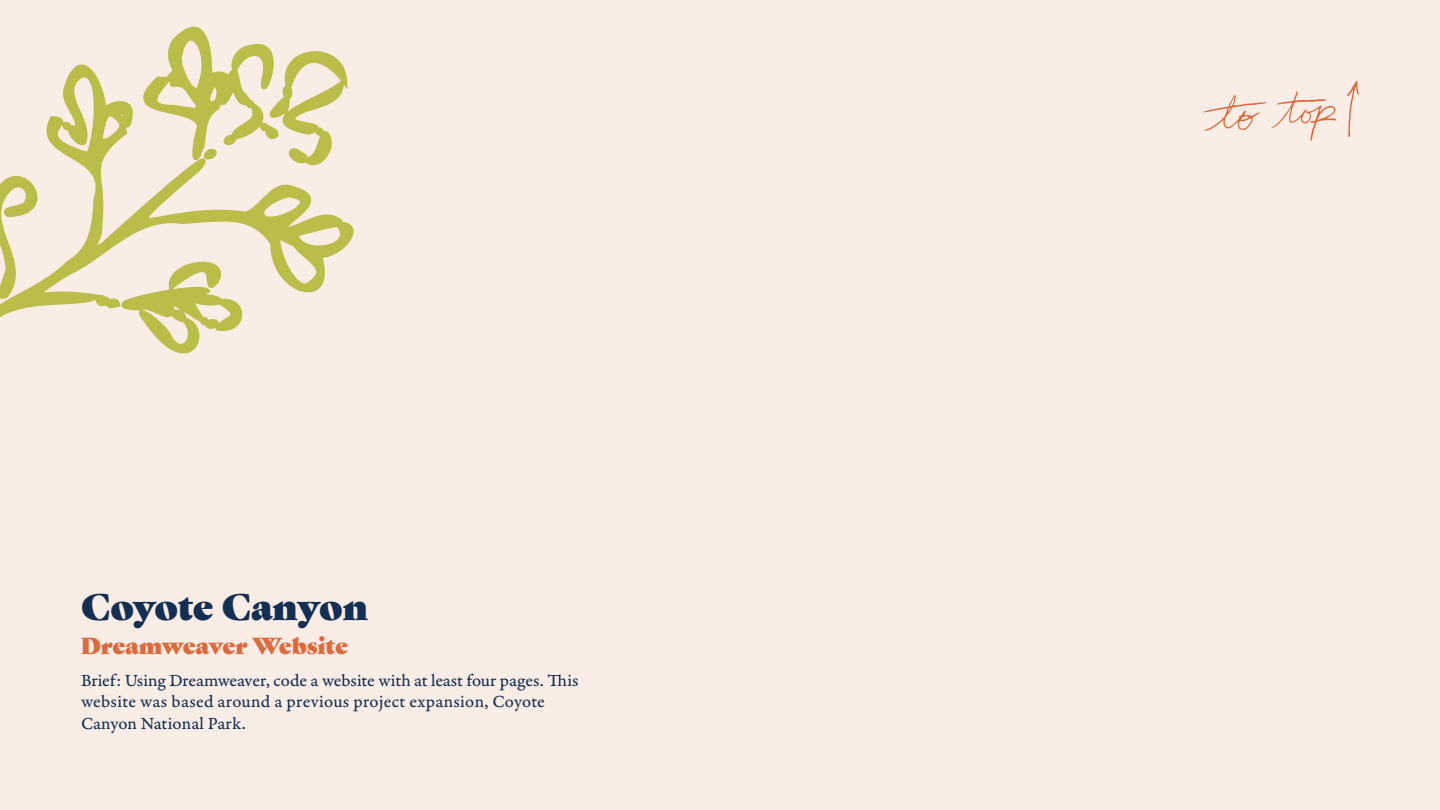
<style>
.page{position:relative;width:1440px;height:810px;background:#faede6}
.page>*{position:absolute;margin:0;border:0;box-sizing:border-box;transform-origin:0 0}
.t1{font:36px "Gastromond";color:#133054}
.t2{font:22.5px "Gastromond";color:#de693b}
.t3{font:18px/21.6px "Garamond Premr Pro Capt";color:#133054}
</style>
<div class="page">
<svg style="left:168px;top:26px;width:174px;height:38px"></svg>
<svg style="left:0;top:64px;width:354px;height:290px"></svg>
<svg style="left:1204px;top:95px;width:62px;height:36px"></svg>
<svg style="left:1272px;top:91px;width:65px;height:50px"></svg>
<svg style="left:1347px;top:81px;width:12px;height:56px"></svg>
<h1 class="t1" style="left:81px;top:579px;width:289px">Coyote Canyon</h1>
<p class="t2" style="left:81px;top:628px;width:269px">Dreamweaver Website</p>
<p class="t3" style="left:81px;top:670px;width:499px">Brief: Using Dreamweaver, code a website with at least four pages. This website was based around a previous project expansion, Coyote<br>Canyon National Park.</p>
</div>
